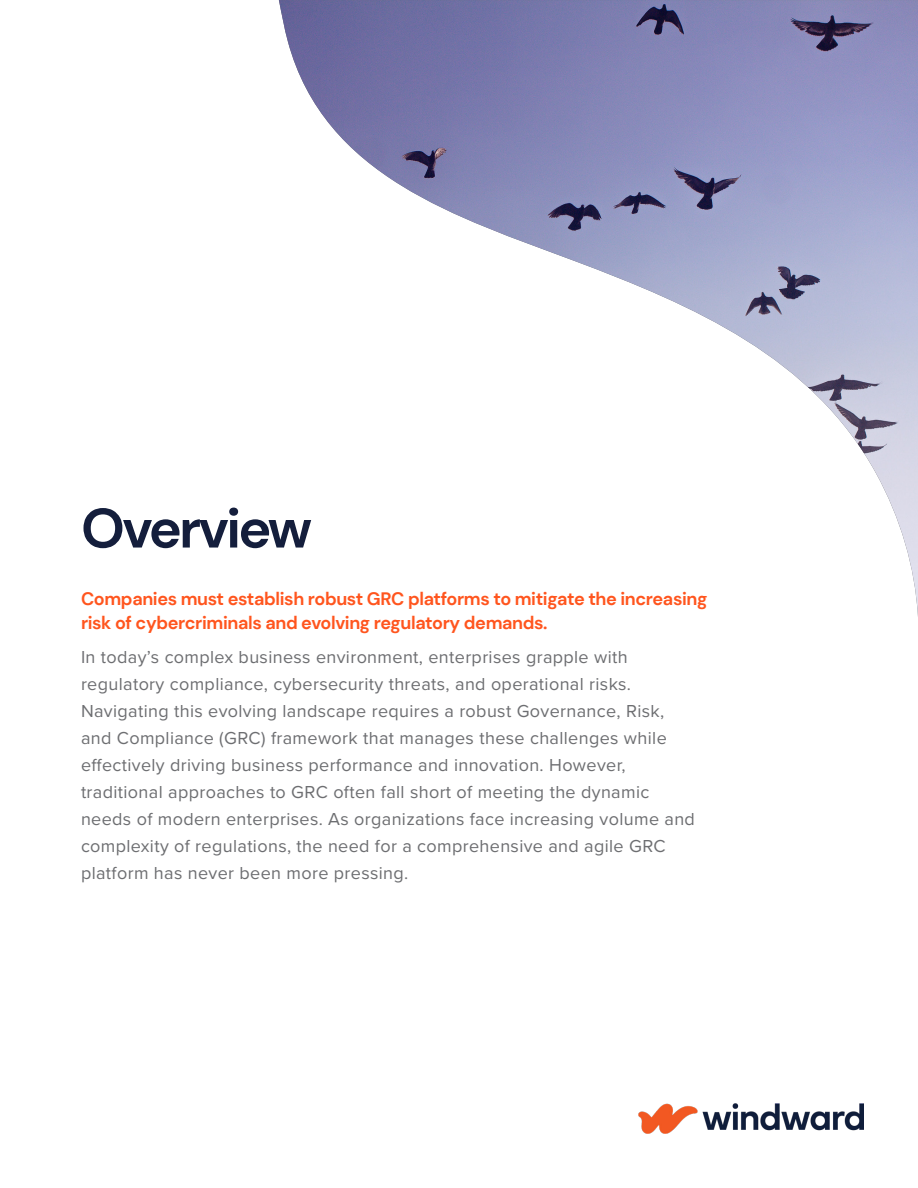
<style>
.page{position:relative;width:918px;height:1188px;background:#fff}
.page>*{position:absolute;margin:0;border:0;box-sizing:border-box;transform-origin:0 0}
.Cover_Title{font:700 55.5px "DM Sans";letter-spacing:-.05em;color:#141e3c}
.Cover_Intro_text{font:18px/27px "Proxima Nova";letter-spacing:.02em;color:#6d6e71}
.t1{font:700 18px/24px "DM Sans";letter-spacing:-.02em;color:#ff551e}
</style>
<div class="page">
<img style="left:639px;top:1103px;width:225px;height:31px">
<img style="left:279px;top:0;width:639px;height:616px">
<p class="Cover_Title" style="left:81px;top:493px;width:233px">Overview</p>
<p class="t1" style="left:81px;top:587px;width:628px">Companies must establish robust GRC platforms to mitigate the increasing risk of cybercriminals and evolving regulatory demands.</p>
<p class="Cover_Intro_text" style="left:81px;top:643px;width:615px">In today’s complex business environment, enterprises grapple with regulatory compliance, cybersecurity threats, and operational risks.<br>Navigating this evolving landscape requires a robust Governance, Risk, and Compliance (GRC) framework that manages these challenges while effectively driving business performance and innovation. However, traditional approaches to GRC often fall short of meeting the dynamic needs of modern enterprises. As organizations face increasing volume and complexity of regulations, the need for a comprehensive and agile GRC platform has never been more pressing.</p>
</div>
